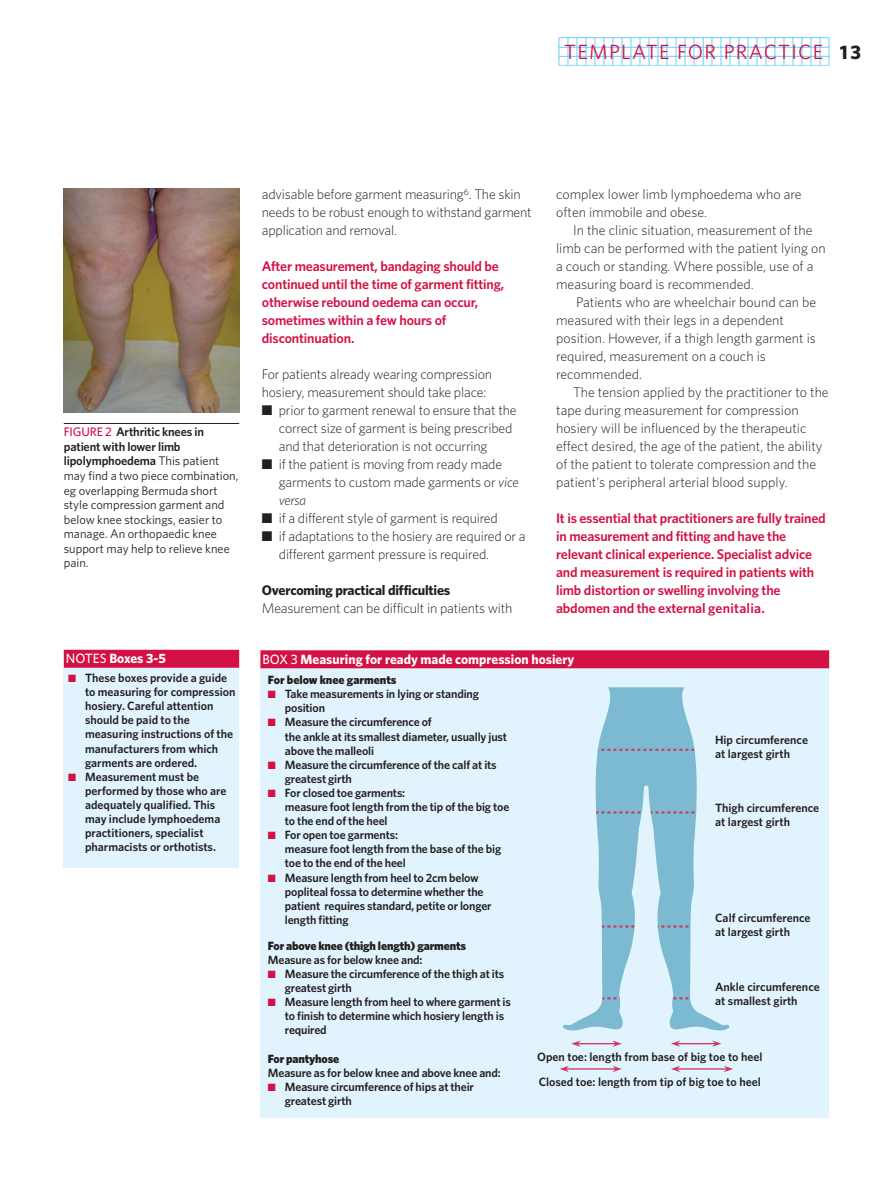
<style>
.page{position:relative;width:893px;height:1191px;background:#fff}
.page>*{position:absolute;margin:0;border:0;box-sizing:border-box;transform-origin:0 0}
.t1{font:20.55px "Whitney";letter-spacing:.06em;color:#d31145}
.t2{font:300 13.95px/18px "Whitney";letter-spacing:-.01em;color:#231f20}
.t3{font:600 13.95px/18px "Whitney";letter-spacing:-.015em;color:#d31145}
.t4{font:700 13.95px "Whitney";letter-spacing:-.015em;color:#231f20}
.t5{font:700 13.5px "Whitney";color:#fff}
.t6{font:12.45px/14.5px "Whitney";color:#231f20}
.t7{font:600 12px/14.1px "Whitney";letter-spacing:-.015em;color:#231f20}
.t8{font:900 12px "Whitney";letter-spacing:-.015em;color:#231f20}
.s1{font-weight:700;font-size:19.65px;color:#231f20}
.s2{font-weight:500;color:#d31145}
.s3{font-weight:600}
.s4{font-weight:500}
.s5{color:#d31145}
.s6{font-style:italic}
</style>
<div class="page">
<svg style="left:613px;top:38px;width:1px;height:27px"></svg>
<svg style="left:604px;top:38px;width:1px;height:27px"></svg>
<svg style="left:595px;top:38px;width:1px;height:27px"></svg>
<svg style="left:586px;top:38px;width:1px;height:27px"></svg>
<svg style="left:577px;top:38px;width:1px;height:27px"></svg>
<svg style="left:568px;top:38px;width:1px;height:27px"></svg>
<svg style="left:559px;top:38px;width:1px;height:27px"></svg>
<svg style="left:622px;top:38px;width:1px;height:27px"></svg>
<svg style="left:631px;top:38px;width:1px;height:27px"></svg>
<svg style="left:640px;top:38px;width:1px;height:27px"></svg>
<svg style="left:649px;top:38px;width:1px;height:27px"></svg>
<svg style="left:658px;top:38px;width:1px;height:27px"></svg>
<svg style="left:667px;top:38px;width:1px;height:27px"></svg>
<svg style="left:676px;top:38px;width:1px;height:27px"></svg>
<svg style="left:685px;top:38px;width:1px;height:27px"></svg>
<svg style="left:694px;top:38px;width:1px;height:27px"></svg>
<svg style="left:703px;top:38px;width:1px;height:27px"></svg>
<svg style="left:712px;top:38px;width:1px;height:27px"></svg>
<svg style="left:721px;top:38px;width:1px;height:27px"></svg>
<svg style="left:730px;top:38px;width:1px;height:27px"></svg>
<svg style="left:739px;top:38px;width:1px;height:27px"></svg>
<svg style="left:748px;top:38px;width:1px;height:27px"></svg>
<svg style="left:757px;top:38px;width:1px;height:27px"></svg>
<svg style="left:766px;top:38px;width:1px;height:27px"></svg>
<svg style="left:775px;top:38px;width:1px;height:27px"></svg>
<svg style="left:784px;top:38px;width:1px;height:27px"></svg>
<svg style="left:793px;top:38px;width:1px;height:27px"></svg>
<svg style="left:802px;top:38px;width:1px;height:27px"></svg>
<svg style="left:811px;top:38px;width:1px;height:27px"></svg>
<svg style="left:820px;top:38px;width:1px;height:27px"></svg>
<svg style="left:829px;top:38px;width:1px;height:27px"></svg>
<hr style="left:559px;top:47px;width:270px;height:1px;background:#6dcff6">
<hr style="left:559px;top:37px;width:270px;height:1px;background:#6dcff6">
<hr style="left:559px;top:56px;width:270px;height:1px;background:#6dcff6">
<hr style="left:559px;top:65px;width:270px;height:1px;background:#8ed8f8">
<div style="left:260px;top:657px;width:569px;height:461px;background:#e1f4fd"></div>
<div style="left:260px;top:650px;width:569px;height:18px;background:#d31145"></div>
<img style="left:64px;top:188px;width:175px;height:224px">
<hr style="left:64px;top:423px;width:175px;height:1px;background:#231f20">
<svg style="left:563px;top:687px;width:167px;height:344px"></svg>
<svg style="left:589px;top:748px;width:118px;height:3px"></svg>
<svg style="left:589px;top:811px;width:118px;height:2px"></svg>
<svg style="left:589px;top:925px;width:118px;height:2px"></svg>
<svg style="left:589px;top:997px;width:118px;height:2px"></svg>
<hr style="left:564px;top:1068px;width:53px;height:1px;background:#ce3b60">
<svg style="left:560px;top:1065px;width:9px;height:7px"></svg>
<svg style="left:612px;top:1066px;width:10px;height:6px"></svg>
<hr style="left:576px;top:1043px;width:41px;height:1px;background:#ce3b60">
<svg style="left:571px;top:1040px;width:10px;height:6px"></svg>
<svg style="left:612px;top:1040px;width:10px;height:6px"></svg>
<hr style="left:676px;top:1068px;width:53px;height:1px;background:#ce3b60">
<svg style="left:724px;top:1066px;width:9px;height:6px"></svg>
<svg style="left:671px;top:1066px;width:9px;height:6px"></svg>
<hr style="left:676px;top:1043px;width:41px;height:1px;background:#ce3b60">
<svg style="left:712px;top:1040px;width:9px;height:6px"></svg>
<svg style="left:671px;top:1040px;width:9px;height:6px"></svg>
<div style="left:64px;top:668px;width:175px;height:199px;background:#e1f4fd"></div>
<svg style="left:64px;top:649px;width:175px;height:1px"></svg>
<div style="left:64px;top:650px;width:175px;height:18px;background:#d31145"></div>
<h1 class="t1" style="left:564px;top:44px;width:298px">TEMPLATE FOR PRACTICE <span class="s1">13</span></h1>
<p class="t6" style="left:64px;top:426px;width:176px"><span class="s2">FIGURE 2</span> <span class="s3">Arthritic knees in patient with lower limb lipolymphoedema</span> This patient may find a two piece combination, eg overlapping Bermuda short style compression garment and below knee stockings, easier to manage. An orthopaedic knee support may help to relieve knee pain.</p>
<p class="t5" style="left:66px;top:653px;width:101px"><span class="s4">NOTES</span> Boxes 3-5</p>
<p class="t7" style="left:85px;top:672px;width:152px;text-indent:-17px"><span class="s5">■</span> These boxes provide a guide to measuring for compression hosiery. Careful attention should be paid to the measuring instructions of the manufacturers from which garments are ordered.</p>
<p class="t7" style="left:85px;top:770px;width:143px;text-indent:-17px"><span class="s5">■</span> Measurement must be performed by those who are adequately qualified. This may include lymphoedema practitioners, specialist pharmacists or orthotists.</p>
<p class="t2" style="left:262px;top:186px;width:271px">advisable before garment measuring<sup>6</sup>. The skin needs to be robust enough to withstand garment application and removal.</p>
<p class="t3" style="left:262px;top:258px;width:244px">After measurement, bandaging should be continued until the time of garment fitting, otherwise rebound oedema can occur, sometimes within a few hours of discontinuation.</p>
<p class="t2" style="left:262px;top:366px;width:232px">For patients already wearing compression hosiery, measurement should take place:</p>
<p class="t2" style="left:279px;top:402px;width:239px;text-indent:-17px">■ prior to garment renewal to ensure that the correct size of garment is being prescribed and that deterioration is not occurring</p>
<p class="t2" style="left:279px;top:456px;width:241px;text-indent:-17px">■ if the patient is moving from ready made garments to custom made garments or <span class="s6">vice versa</span></p>
<p class="t2" style="left:262px;top:510px;width:237px">■ if a different style of garment is required</p>
<p class="t2" style="left:279px;top:528px;width:248px;text-indent:-17px">■ if adaptations to the hosiery are required or a different garment pressure is required.</p>
<p class="t4" style="left:262px;top:585px;width:190px">Overcoming practical difficulties</p>
<p class="t2" style="left:262px;top:600px;width:252px">Measurement can be difficult in patients with</p>
<p class="t2" style="left:556px;top:186px;width:247px">complex lower limb lymphoedema who are often immobile and obese.</p>
<p class="t2" style="left:556px;top:222px;width:271px;text-indent:17px">In the clinic situation, measurement of the limb can be performed with the patient lying on a couch or standing. Where possible, use of a measuring board is recommended.</p>
<p class="t2" style="left:556px;top:294px;width:262px;text-indent:20px">Patients who are wheelchair bound can be measured with their legs in a dependent position. However, if a thigh length garment is required, measurement on a couch is recommended.</p>
<p class="t2" style="left:556px;top:384px;width:274px;text-indent:17px">The tension applied by the practitioner to the tape during measurement for compression hosiery will be influenced by the therapeutic effect desired, the age of the patient, the ability of the patient to tolerate compression and the patient's peripheral arterial blood supply.</p>
<p class="t3" style="left:556px;top:510px;width:271px">It is essential that practitioners are fully trained in measurement and fitting and have the relevant clinical experience. Specialist advice and measurement is required in patients with limb distortion or swelling involving the abdomen and the external genitalia.</p>
<p class="t5" style="left:263px;top:654px;width:313px"><span class="s4">BOX 3</span> Measuring for ready made compression hosiery</p>
<p class="t8" style="left:268px;top:675px;width:130px">For below knee garments</p>
<p class="t7" style="left:285px;top:688px;width:196px;text-indent:-17px"><span class="s5">■</span> Take measurements in lying or standing position</p>
<p class="t7" style="left:285px;top:716px;width:224px;text-indent:-17px"><span class="s5">■</span> Measure the circumference of<br>the ankle at its smallest diameter, usually just above the malleoli</p>
<p class="t7" style="left:285px;top:758px;width:213px;text-indent:-17px"><span class="s5">■</span> Measure the circumference of the calf at its greatest girth</p>
<p class="t7" style="left:285px;top:786px;width:226px;text-indent:-17px"><span class="s5">■</span> For closed toe garments:<br>measure foot length from the tip of the big toe to the end of the heel</p>
<p class="t7" style="left:285px;top:829px;width:218px;text-indent:-17px"><span class="s5">■</span> For open toe garments:<br>measure foot length from the base of the big toe to the end of the heel</p>
<p class="t7" style="left:285px;top:871px;width:208px;text-indent:-17px"><span class="s5">■</span> Measure length from heel to 2cm below popliteal fossa to determine whether the patient requires standard, petite or longer length fitting</p>
<p class="t8" style="left:268px;top:941px;width:200px">For above knee (thigh length) garments</p>
<p class="t7" style="left:268px;top:953px;width:156px">Measure as for below knee and:</p>
<p class="t7" style="left:285px;top:967px;width:221px;text-indent:-17px"><span class="s5">■</span> Measure the circumference of the thigh at its greatest girth</p>
<p class="t7" style="left:285px;top:995px;width:227px;text-indent:-17px"><span class="s5">■</span> Measure length from heel to where garment is to finish to determine which hosiery length is required</p>
<p class="t8" style="left:268px;top:1054px;width:73px">For pantyhose</p>
<p class="t7" style="left:268px;top:1066px;width:234px">Measure as for below knee and above knee and:</p>
<p class="t7" style="left:285px;top:1080px;width:191px;text-indent:-17px"><span class="s5">■</span> Measure circumference of hips at their greatest girth</p>
<p class="t7" style="left:715px;top:734px;width:94px;line-height:13.5px">Hip circumference at largest girth</p>
<p class="t7" style="left:715px;top:802px;width:106px;line-height:13.5px">Thigh circumference at largest girth</p>
<p class="t7" style="left:715px;top:912px;width:97px;line-height:13.5px">Calf circumference at largest girth</p>
<p class="t7" style="left:715px;top:981px;width:106px;line-height:13.5px">Ankle circumference at smallest girth</p>
<p class="t7" style="left:537px;top:1045px;width:227px;line-height:25px">Open toe: length from base of big toe to heel<br>Closed toe: length from tip of big toe to heel</p>
</div>
